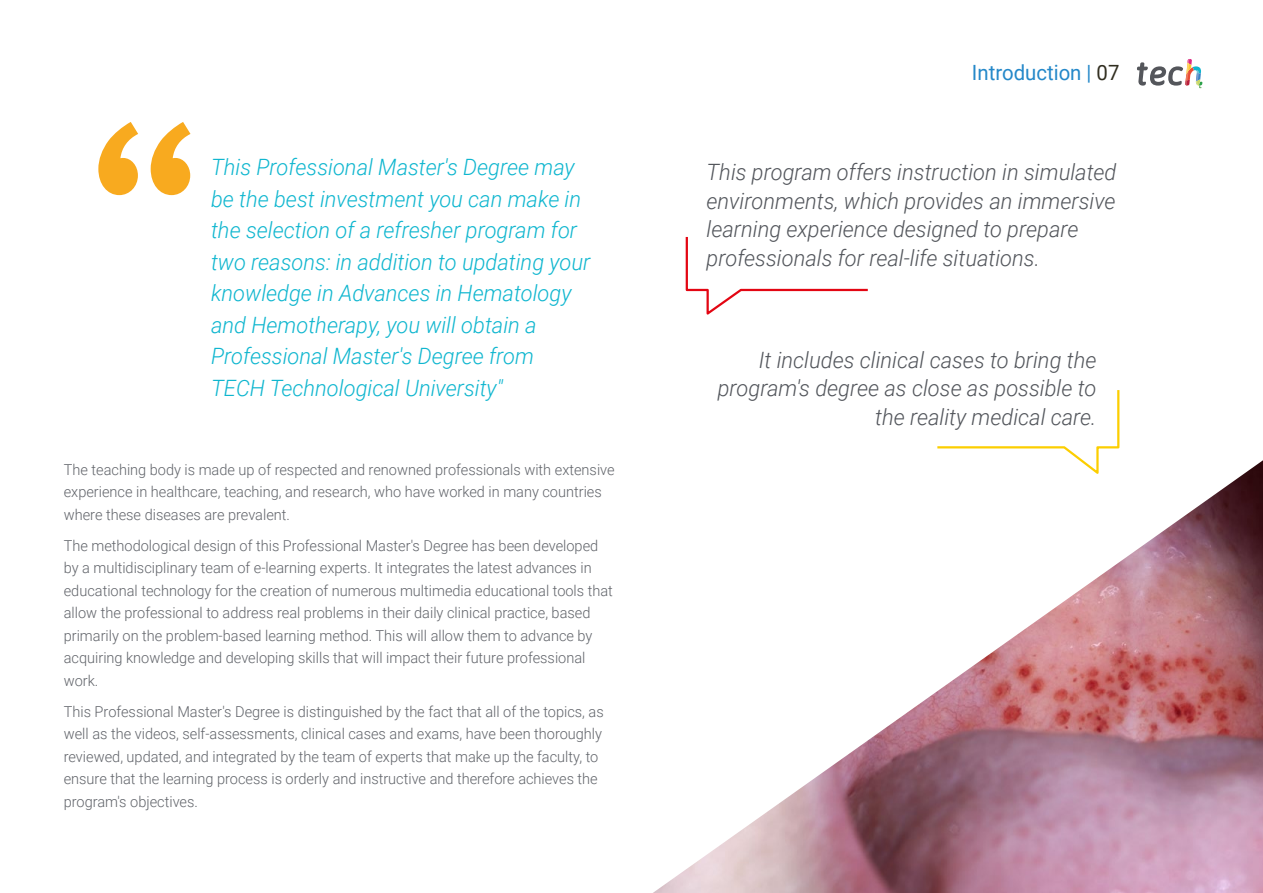
<style>
.page{position:relative;width:1263px;height:893px;background:#fff}
.page>*{position:absolute;margin:0;border:0;box-sizing:border-box;transform-origin:0 0}
.t1{font:italic 300 22.5px/31.5px "Roboto";color:#0fb6cf}
.t2{font:italic 300 22.5px/28.5px "Roboto";color:#52555b;text-align:right}
.t3{font:21px "Roboto";color:#2488c9}
.t4{font:300 15px/22.5px "Roboto";color:#61646a}
.s1{color:#312e20}
</style>
<div class="page">
<svg style="left:937px;top:390px;width:183px;height:70px"></svg>
<svg style="left:685px;top:237px;width:183px;height:78px"></svg>
<img style="left:653px;top:460px;width:610px;height:433px">
<svg style="left:1137px;top:59px;width:65px;height:29px"></svg>
<svg style="left:98px;top:122px;width:92px;height:73px"></svg>
<p class="t1" style="left:211px;top:151px;width:381px">This Professional Master's Degree may be the best investment you can make in the selection of a refresher program for two reasons: in addition to updating your knowledge in Advances in Hematology and Hemotherapy, you will obtain a Professional Master's Degree from TECH Technological University"</p>
<p class="t4" style="left:64px;top:458px;width:552px">The teaching body is made up of respected and renowned professionals with extensive experience in healthcare, teaching, and research, who have worked in many countries where these diseases are prevalent.</p>
<p class="t4" style="left:64px;top:534px;width:551px">The methodological design of this Professional Master's Degree has been developed by a multidisciplinary team of e-learning experts. It integrates the latest advances in educational technology for the creation of numerous multimedia educational tools that allow the professional to address real problems in their daily clinical practice, based primarily on the problem-based learning method. This will allow them to advance by acquiring knowledge and developing skills that will impact their future professional work.</p>
<p class="t4" style="left:64px;top:700px;width:541px">This Professional Master's Degree is distinguished by the fact that all of the topics, as well as the videos, self-assessments, clinical cases and exams, have been thoroughly reviewed, updated, and integrated by the team of experts that make up the faculty, to ensure that the learning process is orderly and instructive and therefore achieves the program's objectives.</p>
<h2 class="t3" style="left:972px;top:57px;width:149px">Introduction | <span class="s1">07</span></h2>
<h1 class="t2" style="left:706px;top:157px;width:411px;text-align:left">This program offers instruction in simulated environments, which provides an immersive learning experience designed to prepare professionals for real-life situations.</h1>
<h1 class="t2" style="left:718px;top:345px;width:380px">It includes clinical cases to bring the program's degree as close as possible to the reality medical care.</h1>
</div>
